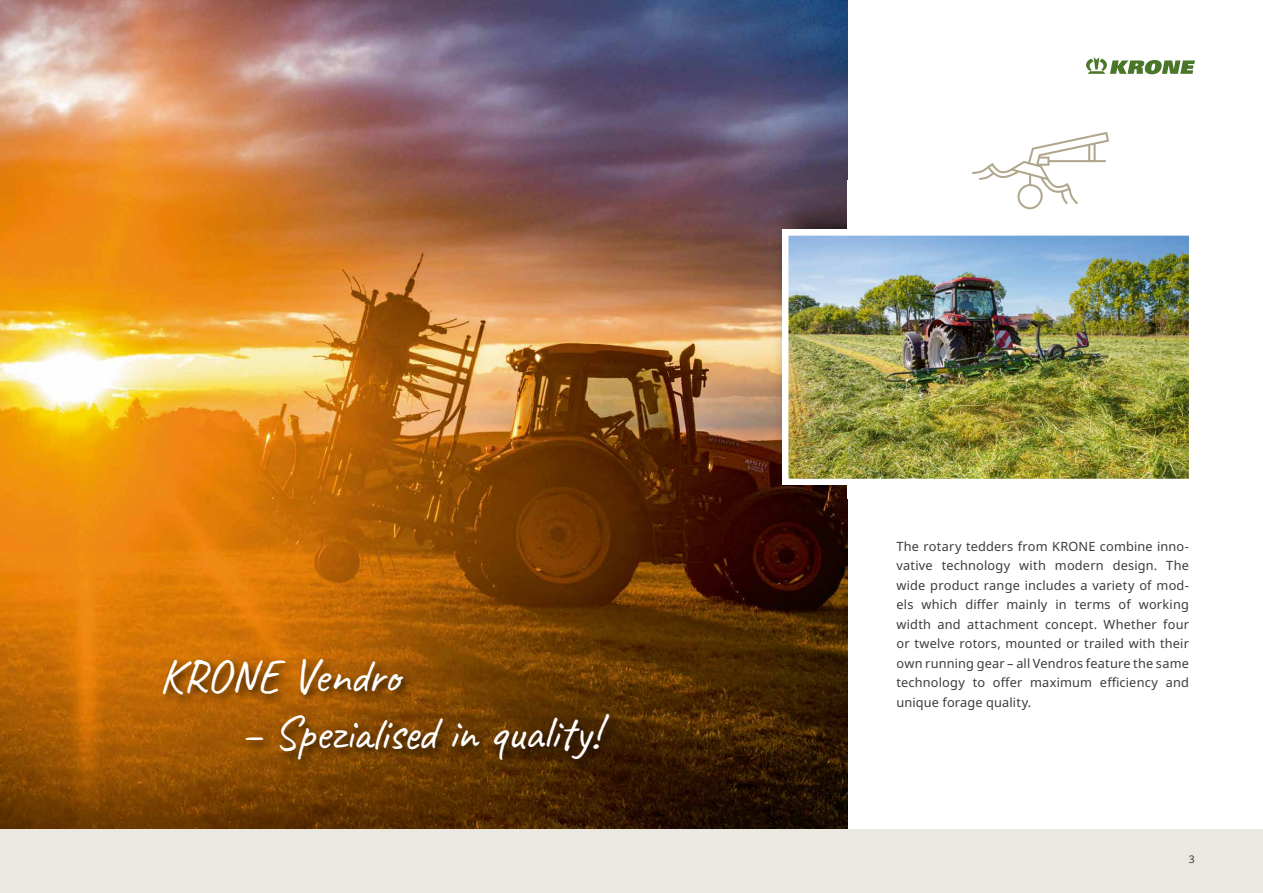
<style>
.page{position:relative;width:1263px;height:893px;background:#fff}
.page>*{position:absolute;margin:0;border:0;box-sizing:border-box;transform-origin:0 0}
.t1{font:48px "Caveat";letter-spacing:-.015em;color:#fff}
.t2{font:12.75px/19.5px "Noto Sans";letter-spacing:.015em;color:#3b3b3a;text-align:justify}
.t3{font:10.5px "Noto Sans";color:#3b3b3a}
</style>
<div class="page">
<svg style="left:972px;top:132px;width:137px;height:77px"></svg>
<img style="left:0;top:0;width:847px;height:829px">
<div style="left:772px;top:199px;width:172px;height:301px;background:#000;opacity:.75"></div>
<div style="left:847px;top:180px;width:121px;height:319px;background:#fff"></div>
<img style="left:779px;top:227px;width:410px;height:261px">
<div style="left:160px;top:657px;width:461px;height:115px;background:#000;opacity:.75"></div>
<svg style="left:1086px;top:57px;width:109px;height:17px"></svg>
<div style="left:0;top:829px;width:1263px;height:64px;background:#ebe8e1"></div>
<h1 class="t1" style="left:159px;top:646px;width:242px">-KRONE Vendro</h1>
<h1 class="t1" style="left:240px;top:703px;width:361px">– Spezialised in quality!</h1>
<p class="t2" style="left:896px;top:536px;width:294px">The rotary tedders from KRONE combine inno&shy;vative technology with modern design. The wide product range includes a variety of mod&shy;els which differ mainly in terms of working width and attachment concept. Whether four or twelve rotors, mounted or trailed with their own running gear – all Vendros feature the same technology to offer maximum efficiency and unique forage quality.</p>
<p class="t3" style="left:1189px;top:853px;width:8px">3</p>
</div>
